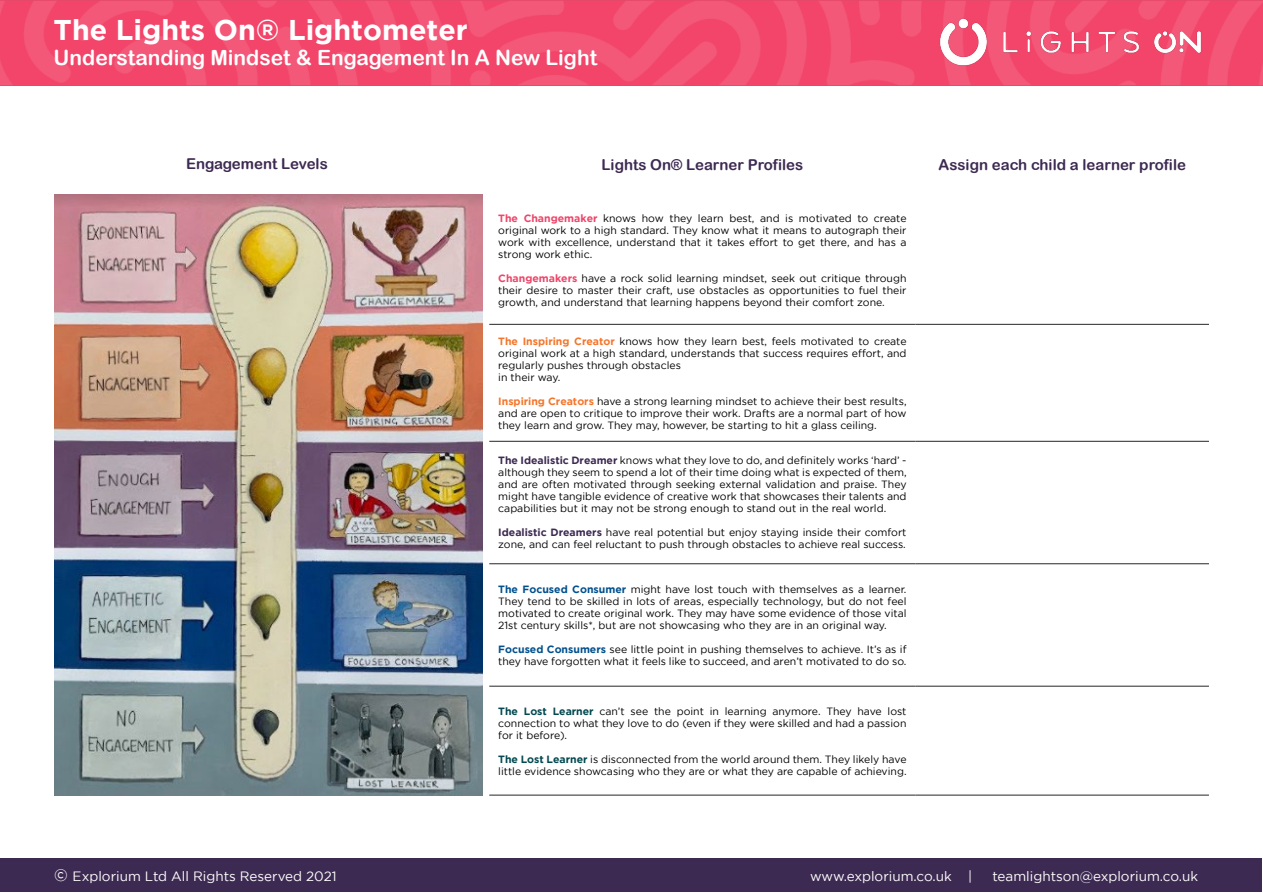
<style>
.page{position:relative;width:1263px;height:893px;background:#fff}
.page>*{position:absolute;margin:0;border:0;box-sizing:border-box;transform-origin:0 0}
.t1{font:700 28.5px "Gotham";color:#fff}
.t2{font:21px "Arial Rounded MT Bold";color:#fff}
.t3{font:15px "Arial Rounded MT Bold";color:#3d2a52}
.t4{font:13.5px "Gotham";color:#fff}
.t5{font:10.5px/12px "Gotham";color:#000;text-align:justify}
.s1{font-weight:700;color:#ef4569}
.s2{font-weight:700;color:#f4762b}
.s3{font-weight:700;color:#3d2a52}
.s4{font-weight:700;color:#01508e}
.s5{font-weight:700;color:#02508d}
.s6{font-weight:700;color:#034950}
.s7{font-size:16.5px}
</style>
<div class="page">
<img style="left:0;top:0;width:1263px;height:86px">
<div style="left:1px;top:859px;width:1261px;height:33px;background:#3d2a52"></div>
<hr style="left:489px;top:324px;width:426px;height:1px;background:#262626">
<hr style="left:915px;top:324px;width:294px;height:1px;background:#262626">
<hr style="left:489px;top:441px;width:426px;height:1px;background:#262626">
<hr style="left:915px;top:441px;width:294px;height:1px;background:#262626">
<hr style="left:489px;top:563px;width:426px;height:1px;background:#262626">
<hr style="left:915px;top:563px;width:294px;height:1px;background:#262626">
<hr style="left:489px;top:686px;width:426px;height:1px;background:#262626">
<hr style="left:915px;top:686px;width:294px;height:1px;background:#262626">
<hr style="left:489px;top:795px;width:426px;height:1px;background:#262626">
<hr style="left:915px;top:795px;width:294px;height:1px;background:#262626">
<img style="left:54px;top:195px;width:428px;height:600px">
<img style="left:932px;top:9px;width:277px;height:65px">
<h1 class="t1" style="left:54px;top:14px;width:416px">The Lights On® Lightometer</h1>
<h2 class="t2" style="left:54px;top:45px;width:545px">Understanding Mindset &amp; Engagement In A New Light</h2>
<h3 class="t3" style="left:186px;top:155px;width:143px">Engagement Levels</h3>
<h3 class="t3" style="left:601px;top:156px;width:203px">Lights On® Learner Profiles</h3>
<h3 class="t3" style="left:938px;top:156px;width:249px">Assign each child a learner profile</h3>
<p class="t5" style="left:498px;top:212px;width:410px"><span class="s1">The Changemaker</span> knows how they learn best, and is motivated to create original work to a high standard. They know what it means to autograph their work with excellence, understand that it takes effort to get there, and has a strong work ethic.</p>
<p class="t5" style="left:498px;top:272px;width:410px"><span class="s1">Changemakers</span> have a rock solid learning mindset, seek out critique through their desire to master their craft, use obstacles as opportunities to fuel their growth, and understand that learning happens beyond their comfort zone.</p>
<p class="t5" style="left:498px;top:335px;width:410px;text-align:left"><span class="s2">The Inspiring Creator</span> knows how they learn best, feels motivated to create original work at a high standard, understands that success requires effort, and regularly pushes through obstacles<br>in their way.</p>
<p class="t5" style="left:498px;top:395px;width:410px"><span class="s2">Inspiring Creators</span> have a strong learning mindset to achieve their best results, and are open to critique to improve their work. Drafts are a normal part of how they learn and grow. They may, however, be starting to hit a glass ceiling.</p>
<p class="t5" style="left:498px;top:454px;width:410px"><span class="s3">The Idealistic Dreamer</span> knows what they love to do, and definitely works ‘hard’ - although they seem to spend a lot of their time doing what is expected of them, and are often motivated through seeking external validation and praise. They might have tangible evidence of creative work that showcases their talents and capabilities but it may not be strong enough to stand out in the real world.</p>
<p class="t5" style="left:498px;top:526px;width:410px"><span class="s3">Idealistic Dreamers</span> have real potential but enjoy staying inside their comfort zone, and can feel reluctant to push through obstacles to achieve real success.</p>
<p class="t5" style="left:498px;top:583px;width:410px"><span class="s4">The Focused Consumer</span> might have lost touch with themselves as a learner.<br>They tend to be skilled in lots of areas, especially technology, but do not feel motivated to create original work. They may have some evidence of those vital 21st century skills*, but are not showcasing who they are in an original way.</p>
<p class="t5" style="left:498px;top:643px;width:410px"><span class="s5">Focused Consumers</span> see little point in pushing themselves to achieve. It’s as if they have forgotten what it feels like to succeed, and aren’t motivated to do so.</p>
<p class="t5" style="left:498px;top:705px;width:410px"><span class="s6">The Lost Learner</span> can’t see the point in learning anymore. They have lost connection to what they love to do (even if they were skilled and had a passion for it before).</p>
<p class="t5" style="left:498px;top:753px;width:410px"><span class="s6">The Lost Learner</span> is disconnected from the world around them. They likely have little evidence showcasing who they are or what they are capable of achieving.</p>
<p class="t4" style="left:54px;top:868px;width:284px"><span class="s7">©</span> Explorium Ltd All Rights Reserved 2021</p>
<p class="t4" style="left:810px;top:868px;width:164px">www.explorium.co.uk |</p>
<p class="t4" style="left:992px;top:868px;width:207px">teamlightson@explorium.co.uk</p>
</div>
